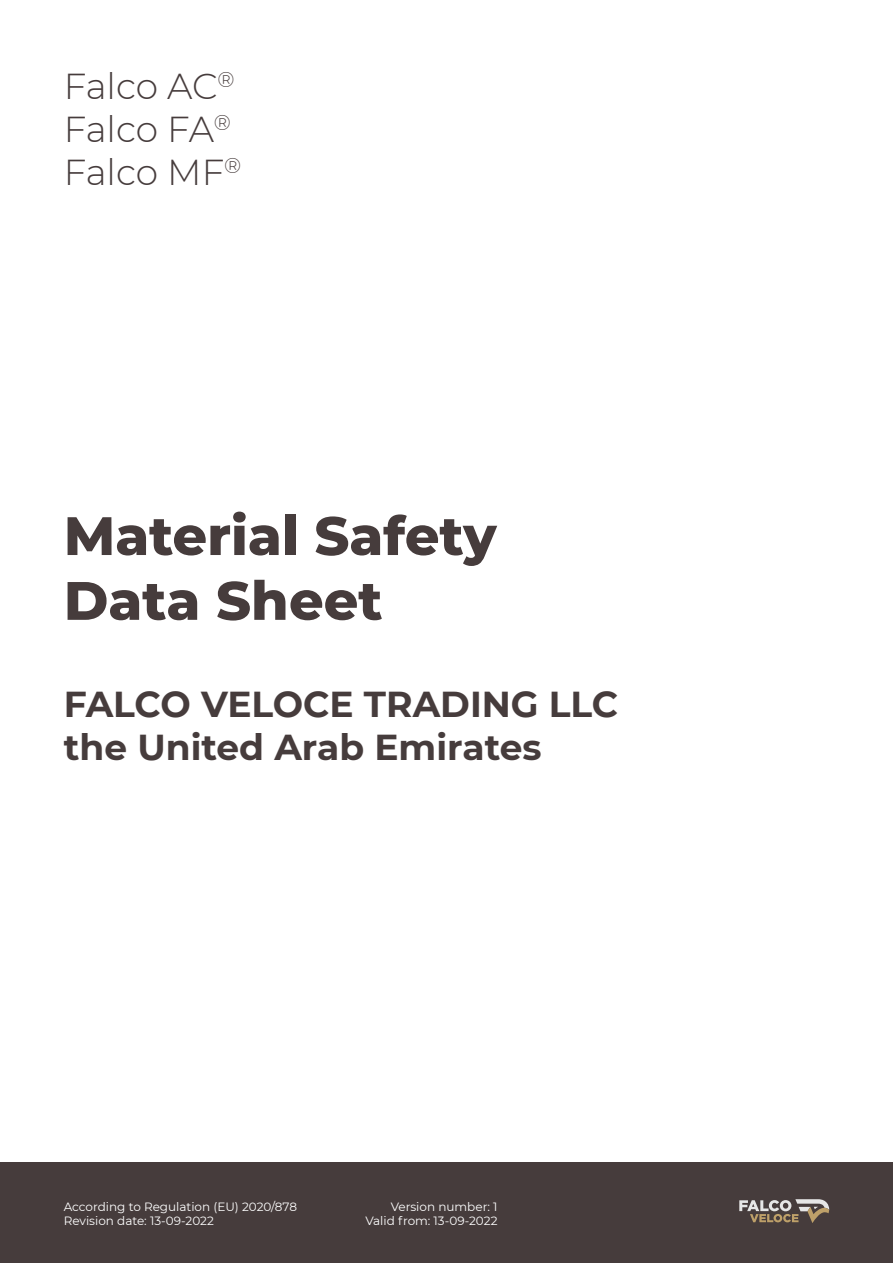
<style>
.page{position:relative;width:893px;height:1263px;background:#fff}
.page>*{position:absolute;margin:0;border:0;box-sizing:border-box;transform-origin:0 0}
.t1{font:800 54px/64.8px "Montserrat";color:#463c3c}
.t2{font:700 36px/43.2px "Montserrat";color:#463c3c}
.t3{font:300 36px/43.2px "Montserrat";letter-spacing:-.01em;color:#463c3c}
.t4{font:12px "Montserrat";color:#fff}
</style>
<div class="page">
<div style="left:0;top:1162px;width:893px;height:101px;background:#463c3c"></div>
<svg style="left:739px;top:1199px;width:90px;height:24px"></svg>
<p class="t3" style="left:64px;top:63px;width:179px">Falco AC<sup>®<br></sup>Falco FA<sup>®<br></sup>Falco MF<sup>®</sup></p>
<p class="t1" style="left:64px;top:500px;width:434px">Material Safety<br>Data Sheet</p>
<p class="t2" style="left:64px;top:681px;width:556px">FALCO VELOCE TRADING LLC the United Arab Emirates</p>
<p class="t4" style="left:64px;top:1198px;width:235px">According to Regulation (EU) 2020/878</p>
<p class="t4" style="left:391px;top:1198px;width:108px">Version number: 1</p>
<p class="t4" style="left:64px;top:1213px;width:152px">Revision date: 13‑09‑2022</p>
<p class="t4" style="left:365px;top:1213px;width:134px">Valid from: 13‑09‑2022</p>
</div>
